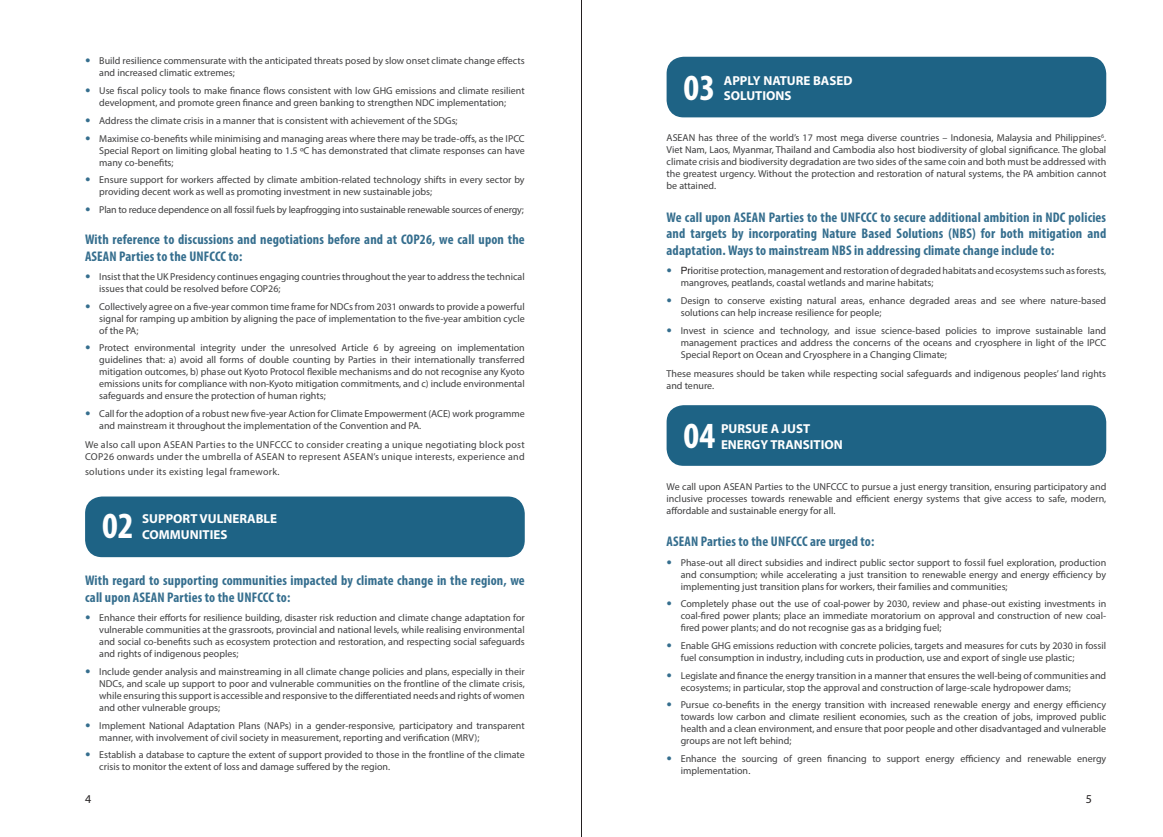
<style>
.page{position:relative;width:1163px;height:837px;background:#fff}
.page>*{position:absolute;margin:0;border:0;box-sizing:border-box;transform-origin:0 0}
.t1{font:700 condensed 37px "Myriad Pro";color:#fff}
.t2{font:700 condensed 14px/16.8px "Myriad Pro";letter-spacing:.01em;color:#356e8e}
.t3{font:700 13px/15.6px "Myriad Pro";color:#fff}
.t4{font:12px "Myriad Pro";color:#231f20}
.t5{font:10px/12px "Myriad Pro";color:#3e3e3f}
.t6{font:10px/12px "Myriad Pro";letter-spacing:.025em;color:#3e3e3f}
.t7{font:10px "Myriad Pro";letter-spacing:-.02em;color:#3e3e3f}
.s1{font-family:"Arial";color:#231f20}
</style>
<div class="page">
<hr style="left:581px;top:0;width:1px;height:836px;background:#231f20">
<div style="left:666px;top:57px;width:440px;height:60px;background:#1e6385;border-radius:17px"></div>
<div style="left:666px;top:405px;width:440px;height:60px;background:#1e6385;border-radius:17px"></div>
<div style="left:85px;top:496px;width:439px;height:61px;background:#1e6385;border-radius:17px"></div>
<p class="t5" style="left:99px;top:55px;width:427px">Build resilience commensurate with the anticipated threats posed by slow onset climate change effects and increased climatic extremes;</p>
<p class="t5" style="left:99px;top:85px;width:427px">Use fiscal policy tools to make finance flows consistent with low GHG emissions and climate resilient development, and promote green finance and green banking to strengthen NDC implementation;</p>
<p class="t5" style="left:99px;top:111px;width:427px;line-height:17.7px">Address the climate crisis in a manner that is consistent with achievement of the SDGs;<br>Maximise co-benefits while minimising and managing areas where there may be trade-offs, as the IPCC</p>
<p class="t5" style="left:99px;top:144px;width:427px">Special Report on limiting global heating to 1.5 ºC has demonstrated that climate responses can have many co-benefits;</p>
<p class="t5" style="left:99px;top:174px;width:427px">Ensure support for workers affected by climate ambition-related technology shifts in every sector by providing decent work as well as promoting investment in new sustainable jobs;</p>
<p class="t7" style="left:99px;top:203px;width:426px">Plan to reduce dependence on all fossil fuels by leapfrogging into sustainable renewable sources of energy;</p>
<h2 class="t2" style="left:85px;top:230px;width:441px">With reference to discussions and negotiations before and at COP26, we call upon the<br>ASEAN Parties to the UNFCCC to:</h2>
<p class="t5" style="left:99px;top:270px;width:427px">Insist that the UK Presidency continues engaging countries throughout the year to address the technical issues that could be resolved before COP26;</p>
<p class="t5" style="left:99px;top:300px;width:427px;text-align:justify">Collectively agree on a five-year common time frame for NDCs from 2031 onwards to provide a powerful signal for ramping up ambition by aligning the pace of implementation to the five-year ambition cycle of the PA;</p>
<p class="t5" style="left:99px;top:341px;width:427px;text-align:justify">Protect environmental integrity under the unresolved Article 6 by agreeing on implementation guidelines that: a) avoid all forms of double counting by Parties in their internationally transferred mitigation outcomes, b) phase out Kyoto Protocol flexible mechanisms and do not recognise any Kyoto emissions units for compliance with non-Kyoto mitigation commitments, and c) include environmental safeguards and ensure the protection of human rights;</p>
<p class="t5" style="left:99px;top:407px;width:427px">Call for the adoption of a robust new five-year Action for Climate Empowerment (ACE) work programme and mainstream it throughout the implementation of the Convention and PA.</p>
<p class="t6" style="left:85px;top:438px;width:441px">We also call upon ASEAN Parties to the UNFCCC to consider creating a unique negotiating block post<br>COP26 onwards under the umbrella of ASEAN to represent ASEAN’s unique interests, experience and</p>
<p class="t6" style="left:85px;top:465px;width:196px">solutions under its existing legal framework.</p>
<h1 class="t1" style="left:102px;top:502px;width:33px">02</h1>
<h3 class="t3" style="left:142px;top:510px;width:136px">SUPPORT VULNERABLE<br>COMMUNITIES</h3>
<h2 class="t2" style="left:85px;top:571px;width:441px">With regard to supporting communities impacted by climate change in the region, we call upon ASEAN Parties to the UNFCCC to:</h2>
<p class="t5" style="left:99px;top:611px;width:427px;text-align:justify">Enhance their efforts for resilience building, disaster risk reduction and climate change adaptation for vulnerable communities at the grassroots, provincial and national levels, while realising environmental and social co-benefits such as ecosystem protection and restoration, and respecting social safeguards and rights of indigenous peoples;</p>
<p class="t5" style="left:99px;top:665px;width:427px;text-align:justify">Include gender analysis and mainstreaming in all climate change policies and plans, especially in their NDCs, and scale up support to poor and vulnerable communities on the frontline of the climate crisis, while ensuring this support is accessible and responsive to the differentiated needs and rights of women and other vulnerable groups;</p>
<p class="t5" style="left:99px;top:718px;width:427px">Implement National Adaptation Plans (NAPs) in a gender-responsive, participatory and transparent manner, with involvement of civil society in measurement, reporting and verification (MRV);</p>
<p class="t5" style="left:99px;top:748px;width:427px">Establish a database to capture the extent of support provided to those in the frontline of the climate crisis to monitor the extent of loss and damage suffered by the region.</p>
<p class="t4" style="left:85px;top:790px;width:8px">4</p>
<p class="t4" style="left:1085px;top:790px;width:8px">5</p>
<h1 class="t1" style="left:683px;top:64px;width:33px">03</h1>
<h3 class="t3" style="left:723px;top:72px;width:130px">APPLY NATURE BASED<br>SOLUTIONS</h3>
<p class="t5" style="left:666px;top:132px;width:441px;text-align:justify">ASEAN has three of the world’s 17 most mega diverse countries – Indonesia, Malaysia and Philippines<sup>6</sup>.<br>Viet Nam, Laos, Myanmar, Thailand and Cambodia also host biodiversity of global significance. The global climate crisis and biodiversity degradation are two sides of the same coin and both must be addressed with the greatest urgency. Without the protection and restoration of natural systems, the PA ambition cannot be attained.</p>
<p class="t2" style="left:666px;top:208px;width:441px;text-align:justify">We call upon ASEAN Parties to the UNFCCC to secure additional ambition in NDC policies and targets by incorporating Nature Based Solutions (NBS) for both mitigation and adaptation. Ways to mainstream NBS in addressing climate change include to:</p>
<p class="t5" style="left:680px;top:265px;width:427px"><span class="s1">Pri</span>oritise protection, management and restoration of degraded habitats and ecosystems such as forests, mangroves, peatlands, coastal wetlands and marine habitats;</p>
<p class="t5" style="left:680px;top:294px;width:427px">Design to conserve existing natural areas, enhance degraded areas and see where nature-based solutions can help increase resilience for people;</p>
<p class="t5" style="left:680px;top:324px;width:427px;text-align:justify">Invest in science and technology, and issue science-based policies to improve sustainable land management practices and address the concerns of the oceans and cryosphere in light of the IPCC Special Report on Ocean and Cryosphere in a Changing Climate;</p>
<p class="t5" style="left:666px;top:367px;width:441px">These measures should be taken while respecting social safeguards and indigenous peoples’ land rights and tenure.</p>
<h1 class="t1" style="left:683px;top:413px;width:33px">04</h1>
<h3 class="t3" style="left:721px;top:420px;width:123px">PURSUE A JUST<br>ENERGY TRANSITION</h3>
<p class="t5" style="left:666px;top:480px;width:441px;text-align:justify">We call upon ASEAN Parties to the UNFCCC to pursue a just energy transition, ensuring participatory and inclusive processes towards renewable and efficient energy systems that give access to safe, modern, affordable and sustainable energy for all.</p>
<h2 class="t2" style="left:666px;top:533px;width:209px">ASEAN Parties to the UNFCCC are urged to:</h2>
<p class="t5" style="left:680px;top:556px;width:427px;text-align:justify">Phase-out all direct subsidies and indirect public sector support to fossil fuel exploration, production and consumption; while accelerating a just transition to renewable energy and energy efficiency by implementing just transition plans for workers, their families and communities;</p>
<p class="t5" style="left:680px;top:597px;width:427px;text-align:justify">Completely phase out the use of coal-power by 2030, review and phase-out existing investments in coal-fired power plants; place an immediate moratorium on approval and construction of new coal&shy;fired power plants; and do not recognise gas as a bridging fuel;</p>
<p class="t5" style="left:680px;top:639px;width:427px">Enable GHG emissions reduction with concrete policies, targets and measures for cuts by 2030 in fossil fuel consumption in industry, including cuts in production, use and export of single use plastic;</p>
<p class="t5" style="left:680px;top:669px;width:427px">Legislate and finance the energy transition in a manner that ensures the well-being of communities and ecosystems; in particular, stop the approval and construction of large-scale hydropower dams;</p>
<p class="t5" style="left:680px;top:698px;width:427px;text-align:justify">Pursue co-benefits in the energy transition with increased renewable energy and energy efficiency towards low carbon and climate resilient economies, such as the creation of jobs, improved public health and a clean environment, and ensure that poor people and other disadvantaged and vulnerable groups are not left behind;</p>
<p class="t5" style="left:680px;top:752px;width:427px">Enhance the sourcing of green financing to support energy efficiency and renewable energy implementation<span class="s1">.</span></p>
</div>
